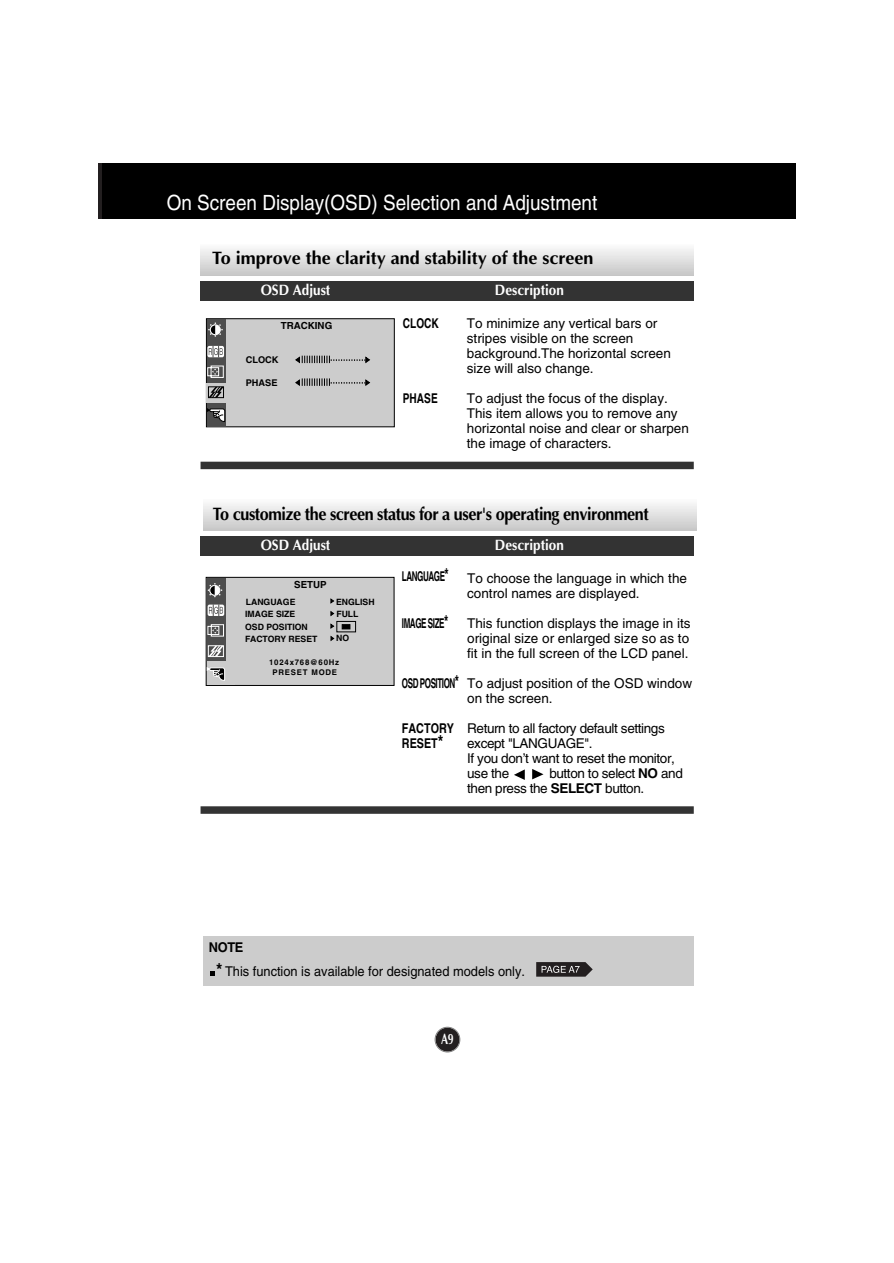
<style>
.page{position:relative;width:894px;height:1263px;background:#fff}
.page>*{position:absolute;margin:0;border:0;box-sizing:border-box;transform-origin:0 0}
.t1{font:21px "Helvetica";color:#fff;scale:.9 1}
.t2{font:700 18px "Optima";letter-spacing:-.03em;color:#000;scale:.9 1}
.t3{font:700 18px "Optima";color:#000}
.t4{font:700 15px "Optima";color:#fff;scale:.9 1}
.t5{font:700 15px "Optima";color:#fff;scale:.7 1}
.t6{font:13.5px/15px "Helvetica";color:#000}
.t7{font:13.5px/15px "Helvetica";letter-spacing:-.03em;color:#000}
.t8{font:13.5px/23.7px "Helvetica";color:#000;scale:.95 1}
.t9{font:700 13.5px "Helvetica";letter-spacing:-.055em;color:#000;scale:.6 1}
.t10{font:700 13.5px/15px "Helvetica";color:#000;scale:.8 1}
.t11{font:700 13.5px "Helvetica";letter-spacing:-.055em;color:#000;scale:.75 1}
.t12{font:700 9.75px "Helvetica";color:#000}
.t13{font:700 9.3px "Helvetica";color:#000}
.t14{font:700 8.7px/12.6px "Helvetica";color:#000}
.t15{font:700 7.8px/9.8px "Helvetica";letter-spacing:.1em;color:#000;text-align:center}
.s1{font-size:18px}
.s2{font-weight:700}
.s3{font-weight:700;font-size:18px}
</style>
<div class="page">
<div style="left:436px;top:1028px;width:24px;height:24px;background:#231f20;border-radius:50%"></div>
<div style="left:435px;top:1027px;width:25px;height:25px;border:1px solid #808080;border-radius:50%"></div>
<div style="left:103px;top:164px;width:693px;height:55px;background:#000"></div>
<hr style="left:201px;top:245px;width:493px;height:2px;background:#f8f8f8">
<hr style="left:201px;top:247px;width:493px;height:2px;background:#f4f4f4">
<hr style="left:201px;top:249px;width:493px;height:2px;background:#efefef">
<hr style="left:201px;top:251px;width:493px;height:2px;background:#eaeaea">
<hr style="left:201px;top:253px;width:493px;height:2px;background:#e6e6e6">
<hr style="left:201px;top:255px;width:493px;height:2px;background:#e1e1e1">
<hr style="left:201px;top:257px;width:493px;height:2px;background:#ddd">
<hr style="left:201px;top:259px;width:493px;height:2px;background:#d8d8d8">
<hr style="left:201px;top:261px;width:493px;height:2px;background:#d3d3d3">
<hr style="left:201px;top:263px;width:493px;height:2px;background:#cfcfcf">
<hr style="left:201px;top:265px;width:493px;height:2px;background:#cacaca">
<hr style="left:201px;top:267px;width:493px;height:2px;background:#c5c5c5">
<hr style="left:201px;top:269px;width:493px;height:2px;background:#c1c1c1">
<hr style="left:201px;top:271px;width:493px;height:2px;background:#bcbcbc">
<hr style="left:201px;top:273px;width:493px;height:2px;background:#b8b8b8">
<hr style="left:201px;top:275px;width:493px;height:1px;background:#b5b5b5">
<div style="left:201px;top:462px;width:493px;height:7px;background:#333"></div>
<div style="left:201px;top:281px;width:493px;height:19px;background:#333"></div>
<div style="left:206px;top:318px;width:189px;height:109px;background:#ccc;border:1px solid #000"></div>
<div style="left:207px;top:319px;width:19px;height:107px;background:#4d4d4d"></div>
<svg style="left:295px;top:356px;width:75px;height:7px"></svg>
<svg style="left:295px;top:378px;width:75px;height:8px"></svg>
<div style="left:207px;top:383px;width:27px;height:19px;background:#ccc"></div>
<svg style="left:207px;top:346px;width:17px;height:11px"></svg>
<svg style="left:209px;top:346px;width:14px;height:11px"></svg>
<svg style="left:207px;top:366px;width:17px;height:12px"></svg>
<svg style="left:208px;top:386px;width:16px;height:12px"></svg>
<svg style="left:207px;top:408px;width:18px;height:14px"></svg>
<svg style="left:208px;top:322px;width:15px;height:15px"></svg>
<div style="left:206px;top:577px;width:189px;height:109px;background:#ccc;border:1px solid #000"></div>
<div style="left:207px;top:578px;width:19px;height:107px;background:#4d4d4d"></div>
<div style="left:337px;top:621px;width:19px;height:11px;border:1px solid #000"></div>
<svg style="left:342px;top:624px;width:8px;height:5px"></svg>
<div style="left:207px;top:662px;width:27px;height:23px;background:#ccc"></div>
<div style="left:208px;top:605px;width:16px;height:11px;background:#fff;border-radius:2px"></div>
<svg style="left:209px;top:604px;width:14px;height:12px"></svg>
<svg style="left:207px;top:624px;width:17px;height:13px"></svg>
<svg style="left:208px;top:645px;width:16px;height:12px"></svg>
<svg style="left:207px;top:667px;width:18px;height:14px"></svg>
<svg style="left:208px;top:583px;width:14px;height:14px"></svg>
<svg style="left:331px;top:636px;width:3px;height:5px"></svg>
<div style="left:201px;top:806px;width:493px;height:8px;background:#333"></div>
<hr style="left:203px;top:500px;width:494px;height:2px;background:#f9f9f9">
<hr style="left:203px;top:502px;width:494px;height:2px;background:#f4f4f4">
<hr style="left:203px;top:504px;width:494px;height:2px;background:#f0f0f0">
<hr style="left:203px;top:506px;width:494px;height:2px;background:#ebebeb">
<hr style="left:203px;top:508px;width:494px;height:2px;background:#e6e6e6">
<hr style="left:203px;top:510px;width:494px;height:2px;background:#e2e2e2">
<hr style="left:203px;top:512px;width:494px;height:2px;background:#ddd">
<hr style="left:203px;top:514px;width:494px;height:2px;background:#d8d8d8">
<hr style="left:203px;top:516px;width:494px;height:2px;background:#d4d4d4">
<hr style="left:203px;top:518px;width:494px;height:2px;background:#cfcfcf">
<hr style="left:203px;top:520px;width:494px;height:2px;background:#cbcbcb">
<hr style="left:203px;top:522px;width:494px;height:2px;background:#c6c6c6">
<hr style="left:203px;top:524px;width:494px;height:2px;background:#c1c1c1">
<hr style="left:203px;top:526px;width:494px;height:2px;background:#bdbdbd">
<hr style="left:203px;top:528px;width:494px;height:2px;background:#b8b8b8">
<hr style="left:203px;top:530px;width:494px;height:1px;background:#b5b5b5">
<div style="left:201px;top:537px;width:493px;height:19px;background:#333"></div>
<div style="left:203px;top:936px;width:491px;height:49px;background:#ccc"></div>
<svg style="left:210px;top:971px;width:5px;height:5px"></svg>
<svg style="left:536px;top:962px;width:57px;height:15px"></svg>
<svg style="left:514px;top:769px;width:11px;height:11px"></svg>
<svg style="left:532px;top:769px;width:12px;height:10px"></svg>
<h1 class="t1" style="left:167px;top:195px;width:480px">On Screen Display(OSD) Selection and Adjustment</h1>
<h2 class="t3" style="left:212px;top:251px;width:383px">To improve the clarity and stability of the screen</h2>
<p class="t4" style="left:261px;top:284px;width:79px">OSD Adjust</p>
<p class="t4" style="left:495px;top:284px;width:78px">Description</p>
<p class="t12" style="left:281px;top:322px;width:53px">TRACKING</p>
<p class="t13" style="left:246px;top:356px;width:34px">CLOCK</p>
<p class="t13" style="left:246px;top:379px;width:33px">PHASE</p>
<p class="t6" style="left:467px;top:317px;width:206px">To minimize any vertical bars or stripes visible on the screen background.The horizontal screen size will also change.</p>
<p class="t6" style="left:467px;top:392px;width:224px">To adjust the focus of the display.<br>This item allows you to remove any horizontal noise and clear or sharpen the image of characters.</p>
<p class="t11" style="left:403px;top:319px;width:49px">CLOCK</p>
<p class="t11" style="left:403px;top:394px;width:48px">PHASE</p>
<h2 class="t2" style="left:213px;top:506px;width:486px">To customize the screen status for a user's operating environment</h2>
<p class="t4" style="left:261px;top:539px;width:79px">OSD Adjust</p>
<p class="t4" style="left:495px;top:539px;width:78px">Description</p>
<p class="t6" style="left:467px;top:572px;width:221px">To choose the language in which the control names are displayed.</p>
<p class="t6" style="left:467px;top:617px;width:225px;text-align:justify">This function displays the image in its original size or enlarged size so as to fit in the full screen of the LCD panel.</p>
<p class="t6" style="left:467px;top:677px;width:227px">To adjust position of the OSD window on the screen.</p>
<p class="t7" style="left:467px;top:722px;width:209px">Return to all factory default settings except "LANGUAGE".<br>If you don’t want to reset the monitor, use the</p>
<p class="t9" style="left:402px;top:572px;width:80px">LANGUAGE<span class="s1">*</span></p>
<p class="t9" style="left:402px;top:618px;width:79px">IMAGE SIZE<span class="s1">*</span></p>
<p class="t12" style="left:294px;top:581px;width:34px">SETUP</p>
<p class="t14" style="left:245px;top:609px;width:64px">IMAGE SIZE<br>OSD POSITION</p>
<p class="t15" style="left:269px;top:658px;width:71px">1024x768@60Hz<br>PRESET MODE</p>
<p class="t14" style="left:246px;top:596px;width:51px">LANGUAGE</p>
<p class="t14" style="left:336px;top:596px;width:40px">ENGLISH<br>FULL</p>
<p class="t14" style="left:245px;top:634px;width:74px">FACTORY RESET</p>
<p class="t14" style="left:336px;top:633px;width:15px">NO</p>
<p class="t9" style="left:402px;top:678px;width:97px">OSD POSITION<span class="s1">*</span></p>
<p class="t10" style="left:402px;top:722px;width:67px">FACTORY<br>RESET<span class="s1">*</span></p>
<p class="t7" style="left:467px;top:767px;width:217px;text-indent:82px">button to select <span class="s2">NO</span> and then press the <span class="s2">SELECT</span> button.</p>
<p class="t8" style="left:216px;top:937px;width:327px;text-indent:-7px"><span class="s2">NOTE<br></span><span class="s3">*</span> This function is available for designated models only.</p>
<p class="t5" style="left:441px;top:1033px;width:19px">A9</p>
</div>
